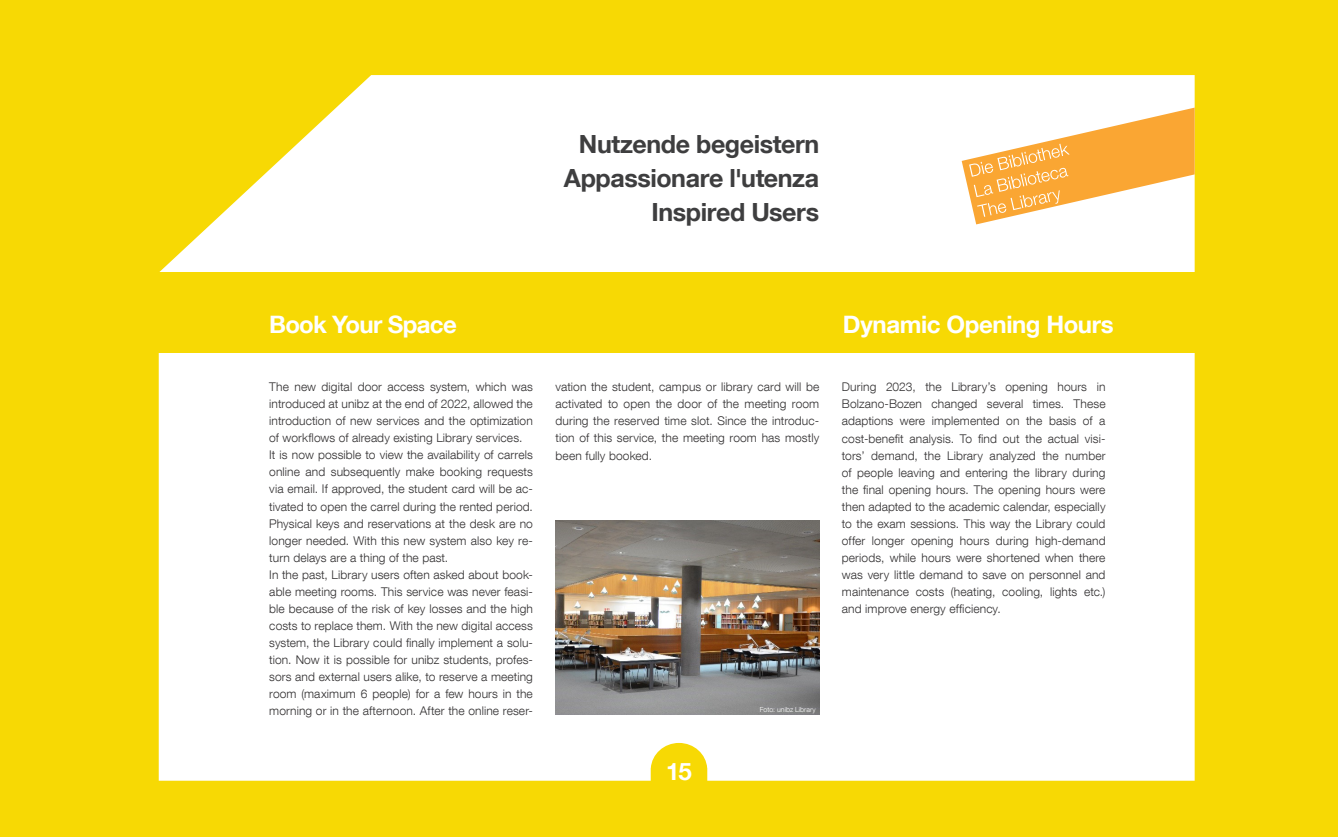
<style>
.page{position:relative;width:1338px;height:837px;background:#fff}
.page>*{position:absolute;margin:0;border:0;box-sizing:border-box;transform-origin:0 0}
.JB_2020_Kapitelüberschrift_grau_BOLD{font:700 25px "Helvetica Neue LT Com";letter-spacing:-.015em;color:#3e3e3f}
.t1{font:700 25px/34px "Helvetica Neue LT Com";letter-spacing:-.015em;color:#4b4c4d}
.JB_2020_Einzelüberschriften{font:700 24px "Helvetica Neue LT Com";letter-spacing:-.015em;color:#fff}
.JB_2018_Einzelüberschriften{font:700 24px "Helvetica Neue LT Com";letter-spacing:-.03em;color:#fff}
.t2{font:300 12px/17px "Helvetica Neue LT Com";letter-spacing:.01em;color:#312f30;text-align:justify}
.JB_2016_Foto_Urheber{font:300 7px "Helvetica Neue LT Com";color:#fff}
</style>
<div class="page">
<div style="left:0;top:0;width:1338px;height:836px;background:#f7d904"></div>
<div style="left:159px;top:75px;width:1036px;height:705px;background:#fff"></div>
<svg style="left:962px;top:107px;width:233px;height:117px;background:#fcd094"></svg>
<svg style="left:651px;top:742px;width:56px;height:38px"></svg>
<div style="left:101px;top:272px;width:1163px;height:80px;background:#f7d904"></div>
<img style="left:556px;top:520px;width:263px;height:194px">
<p class="JB_2018_Einzelüberschriften" style="left:269px;top:309px;width:189px">Book Your Space</p>
<h1 class="t1" style="left:554px;top:126px;width:266px;text-indent:-56px">Die Nutzer:in en<br>Appassionare gli utenti</h1>
<p class="JB_2020_Kapitelüberschrift_grau_BOLD" style="left:579px;top:128px;width:242px">Nutzende begeistern</p>
<p class="JB_2020_Kapitelüberschrift_grau_BOLD" style="left:564px;top:162px;width:257px">Appassionare l'utenza</p>
<p class="JB_2020_Kapitelüberschrift_grau_BOLD" style="left:651px;top:196px;width:169px">Inspired Users</p>
<p class="JB_2020_Einzelüberschriften" style="left:843px;top:309px;width:272px">Dynamic Opening Hours</p>
<p class="t2" style="left:269px;top:378px;width:265px">The new digital door access system, which was introduced at unibz at the end of 2022, allowed the introduction of new services and the optimization of workflows of already existing Library services.</p>
<p class="t2" style="left:269px;top:446px;width:265px">It is now possible to view the availability of carrels online and subsequently make booking requests via email. If approved, the student card will be ac&shy;tivated to open the carrel during the rented period.<br>Physical keys and reservations at the desk are no longer needed. With this new system also key re&shy;turn delays are a thing of the past.</p>
<p class="t2" style="left:269px;top:565px;width:265px">In the past, Library users often asked about book&shy;able meeting rooms. This service was never feasi&shy;ble because of the risk of key losses and the high costs to replace them. With the new digital access system, the Library could finally implement a solu&shy;tion. Now it is possible for unibz students, profes&shy;sors and external users alike, to reserve a meeting room (maximum 6 people) for a few hours in the morning or in the afternoon. After the online reser-</p>
<p class="t2" style="left:556px;top:378px;width:265px">vation the student, campus or library card will be activated to open the door of the meeting room during the reserved time slot. Since the introduc&shy;tion of this service, the meeting room has mostly been fully booked.</p>
<p class="t2" style="left:842px;top:378px;width:265px">During 2023, the Library’s opening hours in Bolzano-Bozen changed several times. These adaptions were implemented on the basis of a cost-benefit analysis. To find out the actual visi&shy;tors’ demand, the Library analyzed the number of people leaving and entering the library during the final opening hours. The opening hours were then adapted to the academic calendar, especially to the exam sessions. This way the Library could offer longer opening hours during high-demand periods, while hours were shortened when there was very little demand to save on personnel and maintenance costs (heating, cooling, lights etc.) and improve energy efficiency.</p>
<p class="JB_2020_Einzelüberschriften" style="left:666px;top:756px;width:27px">15</p>
<p class="JB_2016_Foto_Urheber" style="left:760px;top:704px;width:57px">Foto: unibz Library</p>
</div>
